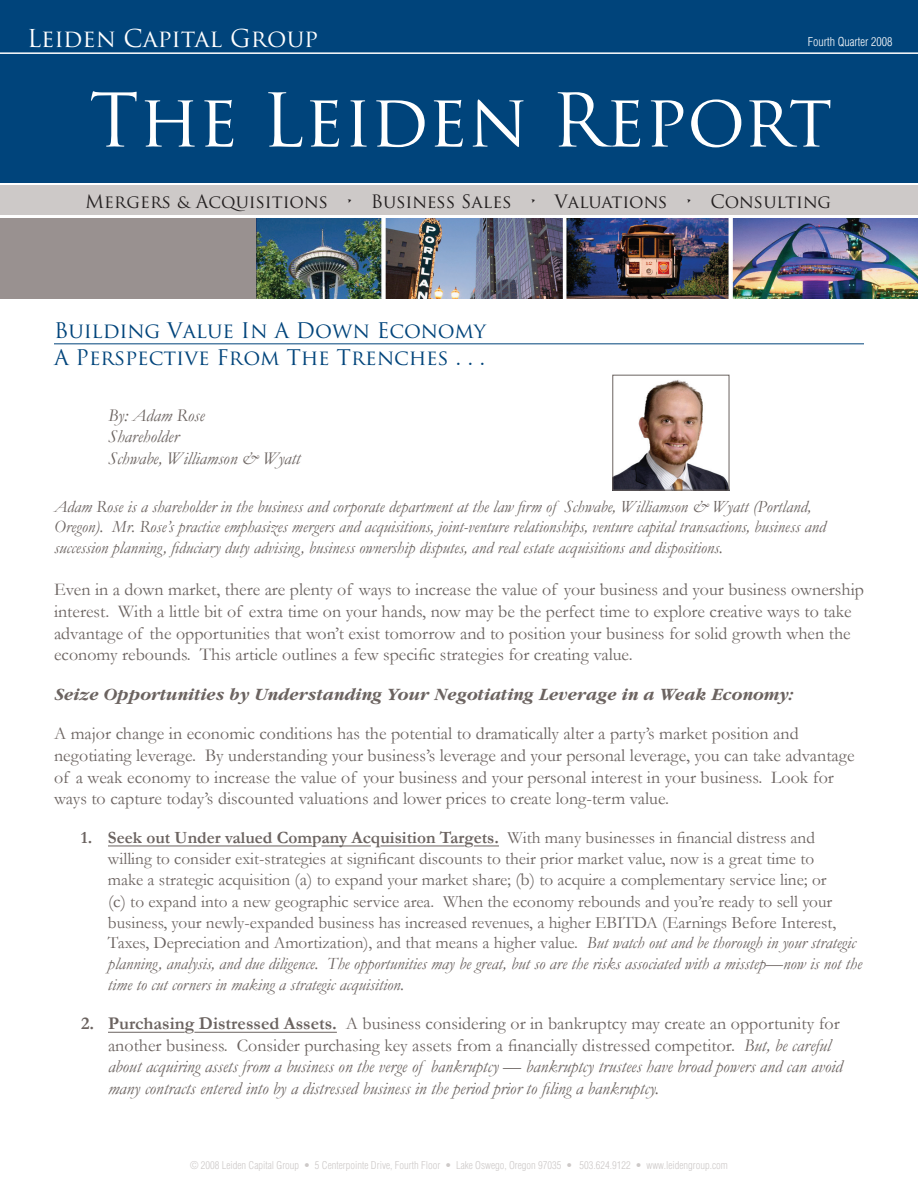
<style>
.page{position:relative;width:918px;height:1188px;background:#fff}
.page>*{position:absolute;margin:0;border:0;box-sizing:border-box;transform-origin:0 0}
.t1{font:72px "Trajan Pro";color:#fff}
.t2{font:24px "Trajan Pro";color:#fff}
.t3{font:21px/27px "Trajan Pro";color:#00447b}
.t4{font:18px/21.6px "Garamond";color:#6b6360}
.t5{font:italic 18px/21.6px "Garamond";color:#6b6360}
.t6{font:italic 700 18px "Garamond";color:#6b6360}
.t7{font:18px "Trajan Pro";color:#231f20}
.t8{font:17.25px/21px "Garamond";color:#6b6360}
.t9{font:italic 17.25px/20.7px "Garamond";color:#6b6360}
.t10{font:300 condensed 12px "Helvetica";color:#fff}
.t11{font:300 condensed 10.5px "Helvetica";color:#cdc9c8}
.s1{font-weight:700}
.s2{font-size:18px}
.s3{font-style:italic}
.s4{font-weight:700;font-style:normal}
.s5{font-style:normal}
</style>
<div class="page">
<img style="left:256px;top:218px;width:662px;height:81px">
<div style="left:0;top:0;width:918px;height:182px;background:#00447b"></div>
<div style="left:0;top:185px;width:918px;height:30px;background:#cdc9c8"></div>
<hr style="left:0;top:52px;width:918px;height:2px;background:#fff">
<div style="left:0;top:219px;width:256px;height:80px;background:#999190"></div>
<hr style="left:54px;top:343px;width:810px;height:1px;background:#00447b">
<hr style="left:108px;top:846px;width:204px;height:1px;background:#6b6360">
<hr style="left:322px;top:846px;width:49px;height:1px;background:#6b6360">
<hr style="left:380px;top:846px;width:85px;height:1px;background:#6b6360">
<svg style="left:474px;top:846px;width:25px;height:1px"></svg>
<hr style="left:108px;top:1032px;width:77px;height:1px;background:#6b6360">
<hr style="left:194px;top:1032px;width:143px;height:1px;background:#6b6360">
<img style="left:615px;top:380px;width:112px;height:108px">
<div style="left:613px;top:375px;width:116px;height:115px;border:1px solid #6b6360"></div>
<h2 class="t2" style="left:27px;top:23px;width:293px">Leiden Capital Group</h2>
<p class="t10" style="left:808px;top:34px;width:86px">Fourth Quarter 2008</p>
<h1 class="t1" style="left:89px;top:75px;width:745px">The Leiden Report</h1>
<p class="t7" style="left:85px;top:190px;width:747px">Mergers &amp; Acquisitions • Business Sales • Valuations • Consulting</p>
<p class="t3" style="left:54px;top:317px;width:433px">Building Value In A Down Economy<br>A Perspective From The Trenches . . .</p>
<p class="t5" style="left:108px;top:404px;width:194px">By: Adam Rose<br>Shareholder<br>Schwabe, Williamson &amp; Wyatt</p>
<p class="t9" style="left:54px;top:496px;width:773px">Adam Rose is a shareholder in the business and corporate department at the law firm of Schwabe, Williamson &amp; Wyatt (Portland,<br>Oregon). Mr. Rose’s practice emphasizes mergers and acquisitions, joint-venture relationships, venture capital transactions, business and succession planning, fiduciary duty advising, business ownership disputes, and real estate acquisitions and dispositions.</p>
<p class="t4" style="left:54px;top:579px;width:811px">Even in a down market, there are plenty of ways to increase the value of your business and your business ownership interest. With a little bit of extra time on your hands, now may be the perfect time to explore creative ways to take advantage of the opportunities that won’t exist tomorrow and to position your business for solid growth when the economy rebounds. This article outlines a few specific strategies for creating value.</p>
<p class="t6" style="left:54px;top:684px;width:740px">Seize Opportunities by Understanding Your Negotiating Leverage in a Weak Economy:</p>
<p class="t4" style="left:54px;top:723px;width:802px">A major change in economic conditions has the potential to dramatically alter a party’s market position and negotiating leverage. By understanding your business’s leverage and your personal leverage, you can take advantage of a weak economy to increase the value of your business and your personal interest in your business. Look for ways to capture today’s discounted valuations and lower prices to create long-term value.</p>
<p class="t8" style="left:108px;top:827px;width:756px;text-indent:-27px"><span class="s1">1. Seek out Under valued Company Acquisition Targets.</span> With many businesses in financial distress and willing to consider exit-strategies at significant discounts to their prior market value, now is a great time to<br>make a strategic acquisition <span class="s2">(a)</span> to expand your market share; <span class="s2">(b)</span> to acquire a complementary service line; or<br><span class="s2">(c)</span> to expand into a new geographic service area. When the economy rebounds and you’re ready to sell your business, your newly-expanded business has increased revenues, a higher EBITDA (Earnings Before Interest, Taxes, Depreciation and Amortization), and that means a higher value. <span class="s3">But watch out and be thorough in your strategic planning, analysis, and due diligence. The opportunities may be great, but so are the risks associated with a misstep—now is not the time to cut corners in making a strategic acquisition.</span></p>
<p class="t5" style="left:108px;top:1013px;width:736px;text-indent:-27px"><span class="s4">2. Purchasing Distressed Assets.</span> <span class="s5">A business considering or in bankruptcy may create an opportunity for another business. Consider purchasing key assets from a financially distressed competitor.</span> But, be careful about acquiring assets from a business on the verge of bankruptcy — bankruptcy trustees have broad powers and can avoid many contracts entered into by a distressed business in the period prior to filing a bankruptcy.</p>
<p class="t11" style="left:190px;top:1159px;width:539px">© 2008 Leiden Capital Group • 5 Centerpointe Drive, Fourth Floor • Lake Oswego, Oregon 97035 • 503.624.9122 • www.leidengroup.com</p>
</div>
